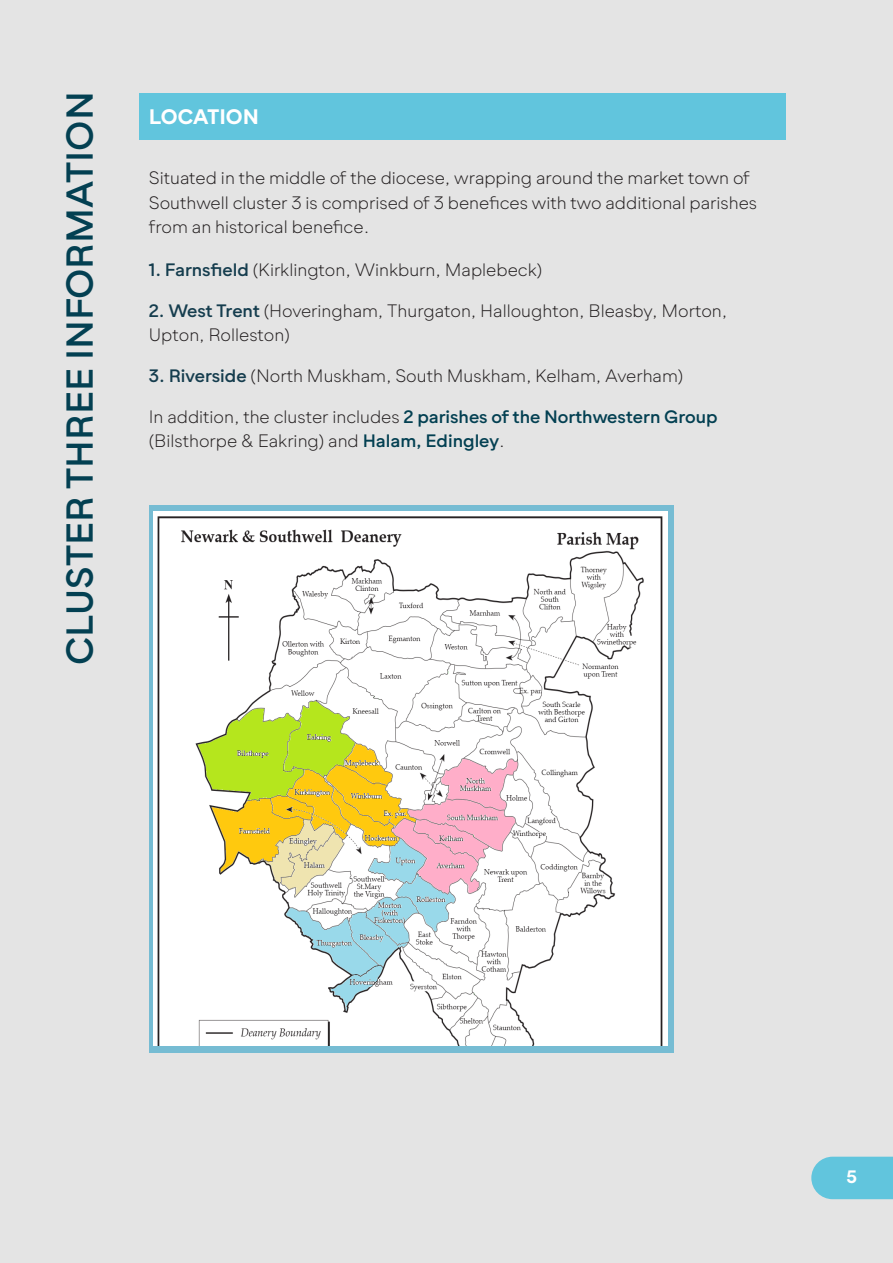
<style>
.page{position:relative;width:893px;height:1263px;background:#e4e4e4}
.page>*{position:absolute;margin:0;border:0;box-sizing:border-box;transform-origin:0 0}
.t1{font:500 37.5px "Gramatika";color:#034052}
.t2{font:700 21px "Gramatika";color:#fff}
.t3{font:300 18px/24px "Gramatika";color:#231f20}
.t4{font:700 18px "Gramatika";color:#fff}
.s1{font-weight:500;color:#153d4e}
.s2{font-weight:500;color:#034052}
</style>
<div class="page">
<div style="left:139px;top:94px;width:647px;height:46px;background:#61c5dd"></div>
<div style="left:811px;top:1157px;width:82px;height:42px;background:#61c5dd"></div>
<div style="left:149px;top:505px;width:524px;height:548px;background:#76bcd3"></div>
<img style="left:154px;top:512px;width:514px;height:533px">
<p class="t1" style="left:52px;top:665px;width:575px;rotate:-90deg">CLUSTER THREE INFORMATION</p>
<p class="t2" style="left:149px;top:101px;width:112px">LOCATION</p>
<p class="t3" style="left:149px;top:166px;width:610px">Situated in the middle of the diocese, wrapping around the market town of<br>Southwell cluster 3 is comprised of 3 benefices with two additional parishes from an historical benefice.</p>
<p class="t3" style="left:149px;top:258px;width:395px"><span class="s1">1. Farnsfield</span> (Kirklington, Winkburn, Maplebeck)</p>
<p class="t3" style="left:149px;top:299px;width:580px"><span class="s1">2. West Trent</span> (Hoveringham, Thurgaton, Halloughton, Bleasby, Morton,<br>Upton, Rolleston)</p>
<p class="t3" style="left:149px;top:364px;width:536px"><span class="s1">3. Riverside</span> (North Muskham, South Muskham, Kelham, Averham)</p>
<p class="t3" style="left:149px;top:405px;width:570px">In addition, the cluster includes <span class="s2">2 parishes of the Northwestern Group </span>(Bilsthorpe &amp; Eakring) and <span class="s2">Halam, Edingley</span>.</p>
<p class="t4" style="left:846px;top:1164px;width:12px">5</p>
</div>
